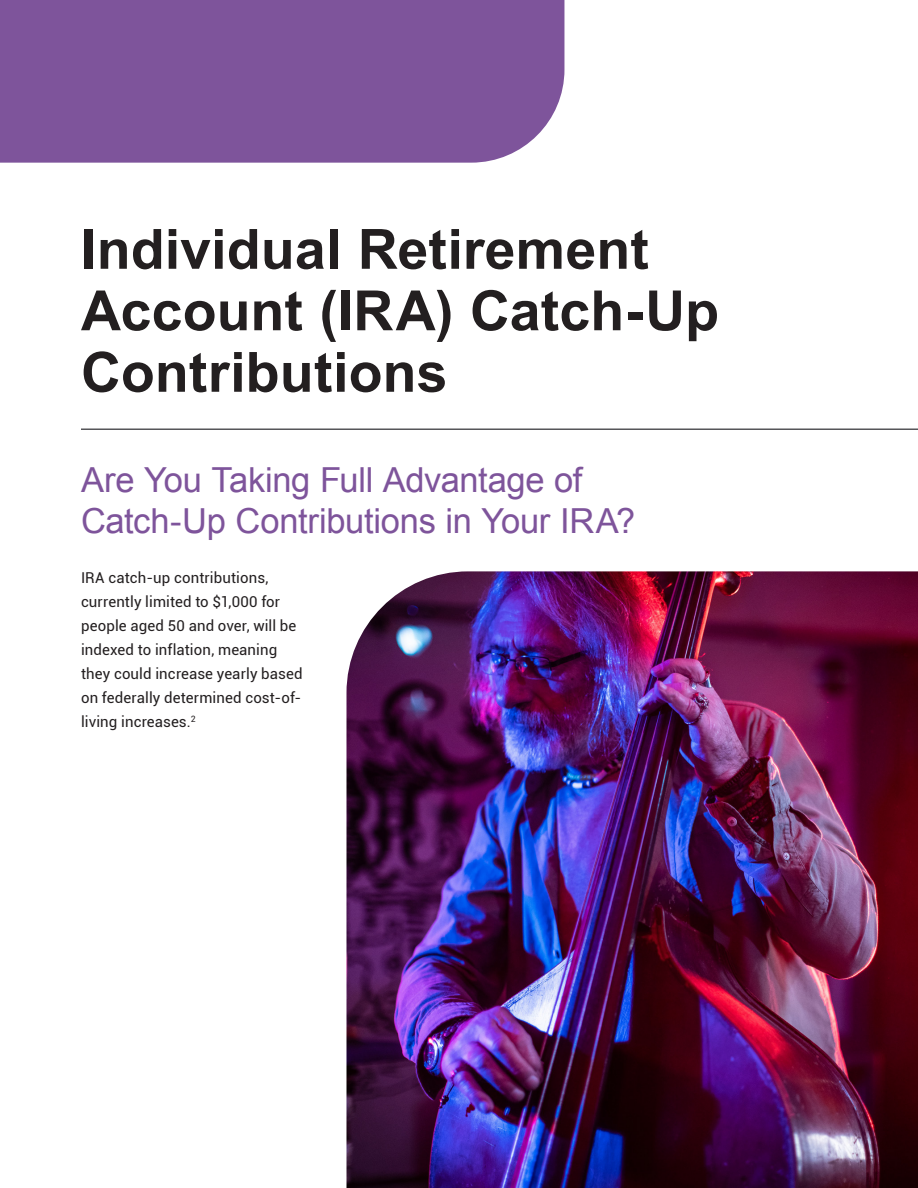
<style>
.page{position:relative;width:918px;height:1188px;background:#fff}
.page>*{position:absolute;margin:0;border:0;box-sizing:border-box;transform-origin:0 0}
.Magazine_Title{font:700 55.5px/61.5px "Arial";color:#231f20}
.Cover_Big_Header{font:34.5px/41.4px "Arial";letter-spacing:-.01em;color:#7e549b}
.Body_Text{font:15px/24px "Roboto";letter-spacing:.005em;color:#231f20}
</style>
<div class="page">
<img style="left:346px;top:571px;width:572px;height:617px">
<div style="left:0;top:0;width:564px;height:163px;background:#7e549b"></div>
<hr style="left:81px;top:429px;width:837px;height:1px;background:#000006">
<p class="Magazine_Title" style="left:81px;top:220px;width:640px">Individual Retirement<br>Account (IRA) Catch-Up<br>Contributions</p>
<p class="Cover_Big_Header" style="left:81px;top:459px;width:556px">Are You Taking Full Advantage of<br>Catch-Up Contributions in Your IRA?</p>
<p class="Body_Text" style="left:81px;top:565px;width:223px">IRA catch-up contributions, currently limited to $1,000 for people aged 50 and over, will be indexed to inflation, meaning they could increase yearly based on federally determined cost-of&shy;living increases.<sup>2</sup></p>
</div>
